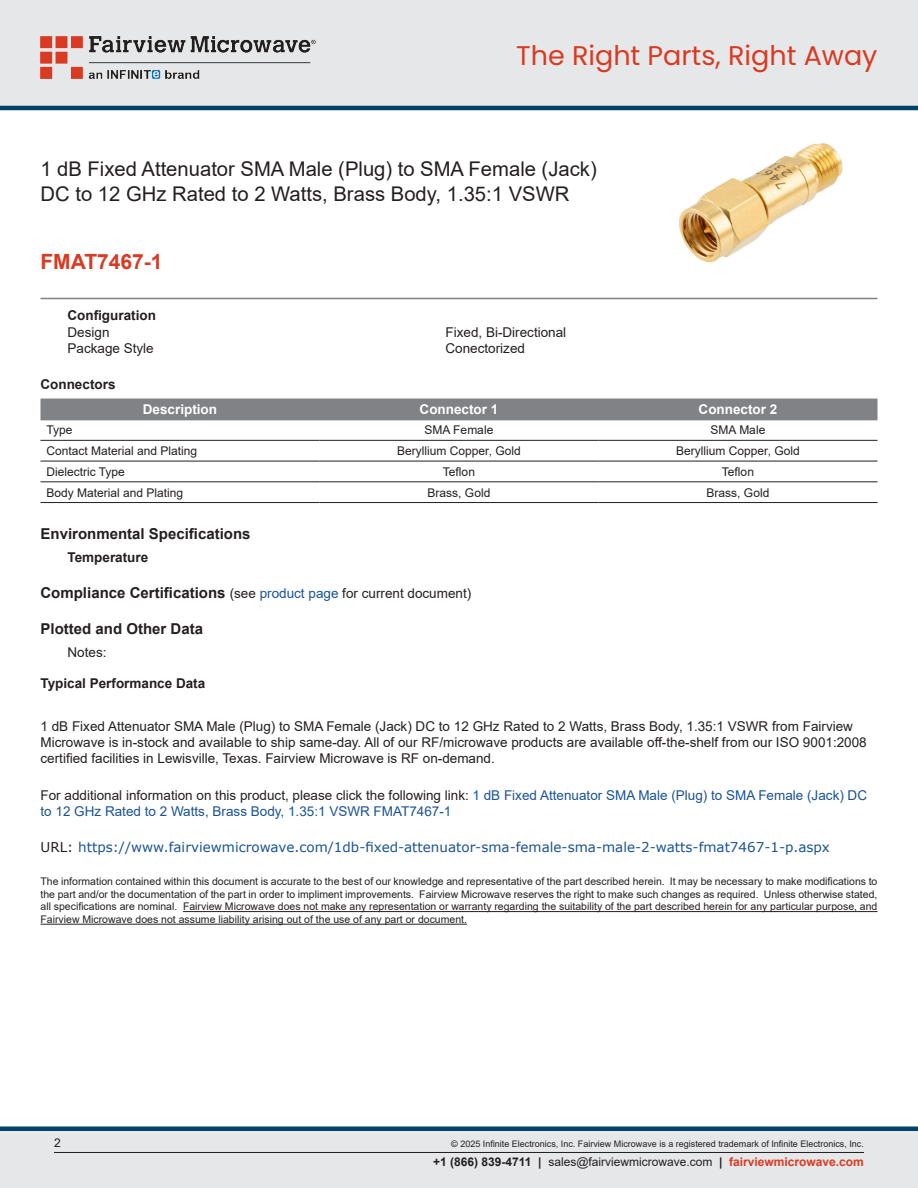
<style>
.page{position:relative;width:918px;height:1188px;background:#fff}
.page>*{position:absolute;margin:0;border:0;box-sizing:border-box;transform-origin:0 0}
.t1{font:27px "Poppins";color:#d83a22}
.Branded_Part_No{font:700 21px "Arial";color:#d83a22}
.Web_Description_Para{font:20.25px/24.3px "Arial";color:#231f20}
.Head1_for_Compliance{font:700 15px "Arial";color:#231f20}
.Head1{font:700 15px "Arial";color:#231f20}
.Web_Description_Para-2{font:13.5px/16.2px "Arial";color:#231f20}
.Web_Description_Para-3{font:13.5px/16.2px "Arial";color:#1a5392}
.URL_para{font:13.5px "Verdana";color:#1a5392}
.Specs_Para{font:13.5px "Arial";color:#231f20}
.Head2{font:700 13.5px "Arial";color:#231f20}
.Table_Header{font:700 13.5px "Arial";color:#fff}
.Head3{font:700 13.5px "Arial";color:#231f20}
.Head2_after_Head1{font:700 13.5px "Arial";color:#231f20}
.Specs_Notes_Para{font:13.5px "Arial";color:#231f20}
.Table_Body_Left{font:12px "Arial";color:#231f20}
.Table_Body{font:12px "Arial";color:#231f20}
.t2{font:10.5px/12.6px "Arial";color:#231f20;text-align:justify}
.Copyright_disclaimer{font:9px "Arial";color:#231f20}
.s1{font-weight:400;font-size:13.5px}
.s2{font-weight:400;font-size:13.5px;color:#1a5392}
.s3{color:#231f20}
.s4{font-weight:700}
.s5{font-weight:700;color:#d83a22}
</style>
<div class="page">
<div style="left:0;top:1131px;width:918px;height:57px;background:#e6e7e9"></div>
<div style="left:0;top:1126px;width:918px;height:5px;background:#004268"></div>
<div style="left:0;top:0;width:918px;height:108px;background:#e6e7e9"></div>
<hr style="left:0;top:106px;width:918px;height:4px;background:#004268">
<img style="left:40px;top:36px;width:276px;height:42px">
<hr style="left:54px;top:1152px;width:810px;height:1px;background:#231f20">
<hr style="left:40px;top:298px;width:838px;height:1px;background:#808285">
<img style="left:679px;top:143px;width:164px;height:120px">
<hr style="left:183px;top:911px;width:694px;height:1px;background:#231f20">
<hr style="left:40px;top:924px;width:427px;height:1px;background:#231f20">
<div style="left:40px;top:399px;width:838px;height:21px;background:#808285"></div>
<hr style="left:40px;top:440px;width:280px;height:1px;background:#231f20">
<hr style="left:320px;top:440px;width:278px;height:1px;background:#231f20">
<hr style="left:598px;top:440px;width:280px;height:1px;background:#231f20">
<hr style="left:40px;top:461px;width:280px;height:1px;background:#231f20">
<hr style="left:320px;top:461px;width:278px;height:1px;background:#231f20">
<hr style="left:598px;top:461px;width:280px;height:1px;background:#231f20">
<hr style="left:40px;top:482px;width:280px;height:1px;background:#231f20">
<hr style="left:320px;top:482px;width:278px;height:1px;background:#231f20">
<hr style="left:598px;top:482px;width:280px;height:1px;background:#231f20">
<hr style="left:40px;top:502px;width:280px;height:1px;background:#231f20">
<hr style="left:320px;top:502px;width:278px;height:1px;background:#231f20">
<hr style="left:598px;top:502px;width:280px;height:1px;background:#231f20">
<h1 class="t1" style="left:516px;top:40px;width:363px">The Right Parts, Right Away</h1>
<h1 class="Web_Description_Para" style="left:40px;top:157px;width:558px">1 dB Fixed Attenuator SMA Male (Plug) to SMA Female (Jack)<br>DC to 12 GHz Rated to 2 Watts, Brass Body, 1.35:1 VSWR</h1>
<p class="Branded_Part_No" style="left:40px;top:247px;width:124px">FMAT7467-1</p>
<p class="Head3" style="left:68px;top:306px;width:90px">Configuration</p>
<p class="Specs_Para" style="left:68px;top:322px;width:44px">Design</p>
<p class="Specs_Para" style="left:446px;top:322px;width:122px">Fixed, Bi-Directional</p>
<p class="Specs_Para" style="left:68px;top:339px;width:88px">Package Style</p>
<p class="Specs_Para" style="left:446px;top:339px;width:81px">Conectorized</p>
<p class="Head2" style="left:40px;top:375px;width:77px">Connectors</p>
<p class="Table_Header" style="left:143px;top:400px;width:76px">Description</p>
<p class="Table_Header" style="left:420px;top:400px;width:80px">Connector 1</p>
<p class="Table_Header" style="left:699px;top:400px;width:80px">Connector 2</p>
<p class="Table_Body_Left" style="left:46px;top:422px;width:28px">Type</p>
<p class="Table_Body" style="left:425px;top:422px;width:70px">SMA Female</p>
<p class="Table_Body" style="left:711px;top:422px;width:56px">SMA Male</p>
<p class="Table_Body_Left" style="left:46px;top:443px;width:152px">Contact Material and Plating</p>
<p class="Table_Body" style="left:397px;top:443px;width:125px">Beryllium Copper, Gold</p>
<p class="Table_Body" style="left:676px;top:443px;width:125px">Beryllium Copper, Gold</p>
<p class="Table_Body_Left" style="left:46px;top:463px;width:80px">Dielectric Type</p>
<p class="Table_Body" style="left:443px;top:463px;width:34px">Teflon</p>
<p class="Table_Body" style="left:722px;top:463px;width:34px">Teflon</p>
<p class="Table_Body_Left" style="left:46px;top:484px;width:138px">Body Material and Plating</p>
<p class="Table_Body" style="left:428px;top:484px;width:64px">Brass, Gold</p>
<p class="Table_Body" style="left:707px;top:484px;width:64px">Brass, Gold</p>
<p class="Head1" style="left:40px;top:523px;width:212px">Environmental Specifications</p>
<p class="Head2_after_Head1" style="left:68px;top:547px;width:82px">Temperature</p>
<p class="Head1_for_Compliance" style="left:40px;top:582px;width:432px">Compliance Certifications <span class="s1">(see</span> <span class="s2">product page</span> <span class="s1">for current document)</span></p>
<p class="Head1_for_Compliance" style="left:40px;top:618px;width:164px">Plotted and Other Data</p>
<p class="Specs_Notes_Para" style="left:68px;top:642px;width:41px">Notes:</p>
<p class="Head2" style="left:40px;top:673px;width:166px">Typical Performance Data</p>
<h1 class="Web_Description_Para-2" style="left:40px;top:718px;width:828px">1 dB Fixed Attenuator SMA Male (Plug) to SMA Female (Jack) DC to 12 GHz Rated to 2 Watts, Brass Body, 1.35:1 VSWR from Fairview<br>Microwave is in-stock and available to ship same-day. All of our RF/microwave products are available off-the-shelf from our ISO 9001:2008 certified facilities in Lewisville, Texas. Fairview Microwave is RF on-demand.</h1>
<h1 class="Web_Description_Para-3" style="left:40px;top:787px;width:828px"><span class="s3">For additional information on this product, please click the following link:</span> 1 dB Fixed Attenuator SMA Male (Plug) to SMA Female (Jack) DC to 12 GHz Rated to 2 Watts, Brass Body, 1.35:1 VSWR FMAT7467-1</h1>
<p class="URL_para" style="left:40px;top:838px;width:791px"><span class="s3">URL:</span> https://www.fairviewmicrowave.com/1db-fixed-attenuator-sma-female-sma-male-2-watts-fmat7467-1-p.aspx</p>
<p class="t2" style="left:40px;top:875px;width:838px">The information contained within this document is accurate to the best of our knowledge and representative of the part described herein. It may be necessary to make modifications to the part and/or the documentation of the part in order to impliment improvements. Fairview Microwave reserves the right to make such changes as required. Unless otherwise stated, all specifications are nominal. Fairview Microwave does not make any representation or warranty regarding the suitability of the part described herein for any particular purpose, and Fairview Microwave does not assume liability arising out of the use of any part or document.</p>
<p class="Table_Body_Left" style="left:54px;top:1135px;width:8px">2</p>
<p class="Copyright_disclaimer" style="left:451px;top:1138px;width:414px">© 2025 Infinite Electronics, Inc. Fairview Microwave is a registered trademark of Infinite Electronics, Inc.</p>
<p class="Table_Body_Left" style="left:433px;top:1153px;width:432px"><span class="s4">+1 (866) 839-4711 |</span> sales@fairviewmicrowave.com <span class="s4">|</span> <span class="s5">fairviewmicrowave.com</span></p>
</div>
